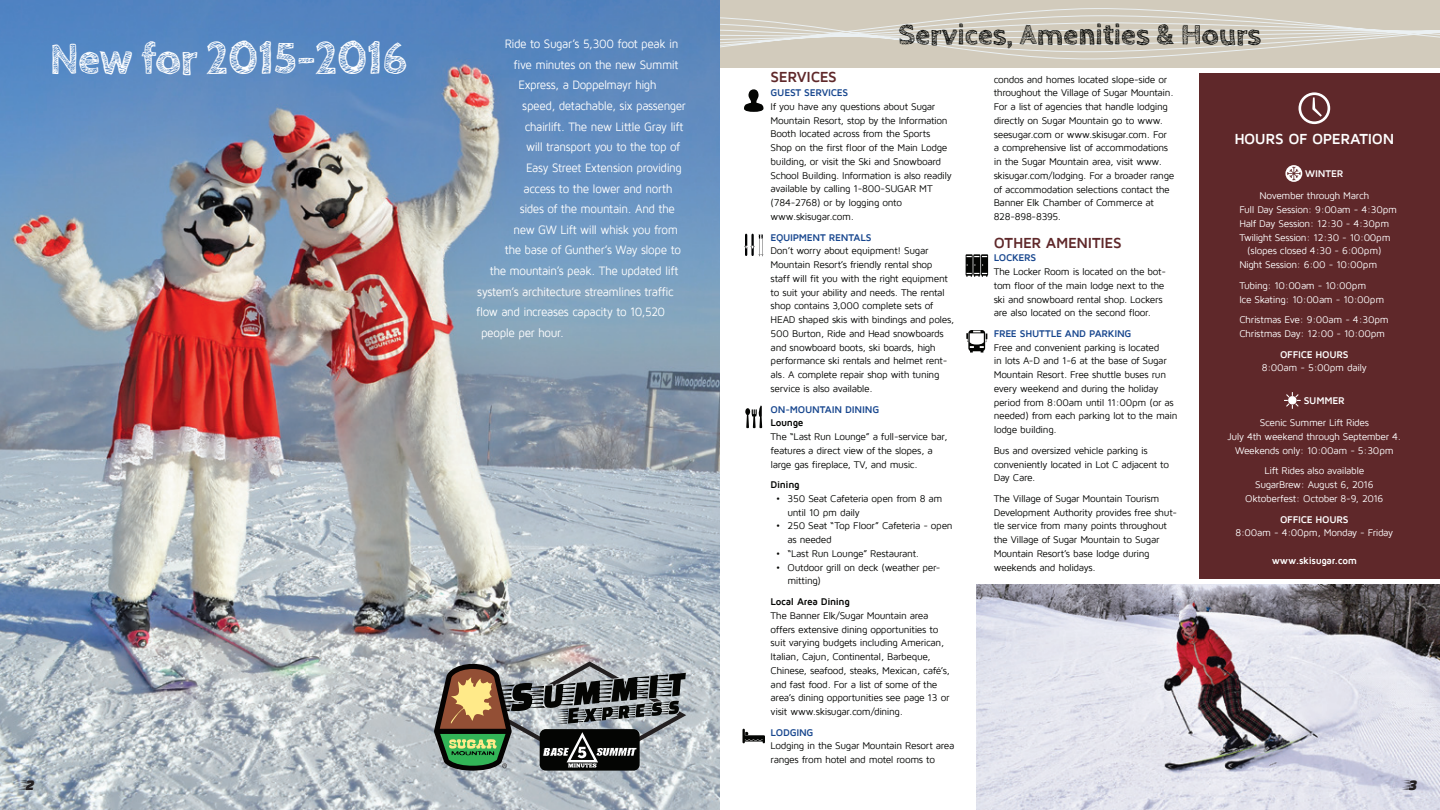
<style>
.page{position:relative;width:1440px;height:810px;background:#fff}
.page>*{position:absolute;margin:0;border:0;box-sizing:border-box;transform-origin:0 0}
.t1{font:700 45px "Cabin Sketch";letter-spacing:-.02em;color:#fff}
.t2{font:700 30px "Cabin Sketch";color:#040503}
.t3{font:700 15px "Maven Pro";letter-spacing:-.025em;color:#5f282a}
.t4{font:700 15px "Maven Pro";letter-spacing:-.025em;color:#fff}
.t5{font:15px "Faster One";color:#231f20}
.t6{font:12.5px "Maven Pro";letter-spacing:-.035em;color:#fff;scale:.93 1}
.t7{font:10px/13.8px "Maven Pro";letter-spacing:-.035em;color:#040503}
.t8{font:10px/13.8px "Maven Pro";letter-spacing:-.035em;color:#fff}
.t9{font:700 10px "Maven Pro";letter-spacing:-.025em;color:#17468e}
.t10{font:700 10px "Maven Pro";letter-spacing:-.025em;color:#fff}
.t11{font:700 10px "Maven Pro";letter-spacing:-.035em;color:#040503}
</style>
<div class="page">
<div style="left:1199px;top:73px;width:241px;height:506px;background:#5f282a"></div>
<div style="left:720px;top:0;width:720px;height:68px;background:#d2cbbc"></div>
<svg style="left:720px;top:8px;width:720px;height:51px"></svg>
<svg style="left:1285px;top:165px;width:17px;height:17px"></svg>
<svg style="left:1284px;top:392px;width:17px;height:17px"></svg>
<svg style="left:1299px;top:92px;width:31px;height:32px"></svg>
<svg style="left:745px;top:406px;width:17px;height:22px"></svg>
<svg style="left:742px;top:729px;width:23px;height:14px"></svg>
<svg style="left:966px;top:254px;width:22px;height:23px"></svg>
<svg style="left:966px;top:330px;width:21px;height:23px"></svg>
<svg style="left:744px;top:234px;width:19px;height:22px"></svg>
<svg style="left:744px;top:89px;width:20px;height:23px"></svg>
<img style="left:977px;top:584px;width:463px;height:226px">
<img style="left:0;top:0;width:720px;height:810px">
<svg style="left:434px;top:661px;width:252px;height:110px;background:#777a71"></svg>
<h1 class="t1" style="left:50px;top:34px;width:359px">New for 2015-2016</h1>
<p class="t6" style="left:505px;top:37px;width:188px">Ride to Sugar’s 5,300 foot peak in</p>
<p class="t6" style="left:514px;top:58px;width:179px">five minutes on the new Summit</p>
<p class="t6" style="left:519px;top:79px;width:150px">Express, a Doppelmayr high</p>
<p class="t6" style="left:522px;top:99px;width:177px">speed, detachable, six passenger</p>
<p class="t6" style="left:525px;top:120px;width:172px">chairlift. The new Little Gray lift</p>
<p class="t6" style="left:526px;top:141px;width:167px">will transport you to the top of</p>
<p class="t6" style="left:526px;top:161px;width:169px">Easy Street Extension providing</p>
<p class="t6" style="left:524px;top:182px;width:162px">access to the lower and north</p>
<p class="t6" style="left:520px;top:202px;width:168px">sides of the mountain. And the</p>
<p class="t6" style="left:514px;top:223px;width:178px">new GW Lift will whisk you from</p>
<p class="t6" style="left:505px;top:244px;width:191px">the base of Gunther’s Way slope to</p>
<p class="t6" style="left:490px;top:264px;width:204px">the mountain’s peak. The updated lift</p>
<p class="t6" style="left:477px;top:285px;width:213px">system’s architecture streamlines traffic</p>
<p class="t6" style="left:476px;top:306px;width:205px">flow and increases capacity to 10,520</p>
<p class="t6" style="left:481px;top:326px;width:91px">people per hour.</p>
<h2 class="t2" style="left:899px;top:18px;width:364px">Services, Amenities &amp; Hours</h2>
<h3 class="t3" style="left:771px;top:69px;width:68px">SERVICES</h3>
<p class="t9" style="left:771px;top:88px;width:79px">GUEST SERVICES</p>
<p class="t7" style="left:771px;top:100px;width:183px">If you have any questions about Sugar Mountain Resort, stop by the Information Booth located across from the Sports Shop on the first floor of the Main Lodge building, or visit the Ski and Snowboard School Building. Information is also readily available by calling 1-800-SUGAR MT (784-2768) or by logging onto www.skisugar.com.</p>
<p class="t9" style="left:771px;top:232px;width:103px">EQUIPMENT RENTALS</p>
<p class="t7" style="left:771px;top:244px;width:185px">Don’t worry about equipment! Sugar Mountain Resort’s friendly rental shop<br>staff will fit you with the right equipment to suit your ability and needs. The rental shop contains 3,000 complete sets of HEAD shaped skis with bindings and poles, 500 Burton, Ride and Head snowboards and snowboard boots, ski boards, high performance ski rentals and helmet rent&shy;als. A complete repair shop with tuning service is also available.</p>
<p class="t9" style="left:771px;top:404px;width:110px">ON-MOUNTAIN DINING</p>
<p class="t11" style="left:771px;top:418px;width:34px">Lounge</p>
<p class="t7" style="left:771px;top:430px;width:178px">The “Last Run Lounge” a full-service bar, features a direct view of the slopes, a large gas fireplace, TV, and music.</p>
<p class="t11" style="left:771px;top:479px;width:31px">Dining</p>
<p class="t7" style="left:787px;top:492px;width:156px;text-indent:-11px">• 350 Seat Cafeteria open from 8 am until 10 pm daily</p>
<p class="t7" style="left:787px;top:519px;width:167px;text-indent:-11px">• 250 Seat “Top Floor” Cafeteria - open as needed</p>
<p class="t7" style="left:776px;top:547px;width:144px">• “Last Run Lounge” Restaurant.</p>
<p class="t7" style="left:787px;top:561px;width:155px;text-indent:-11px">• Outdoor grill on deck (weather per&shy;mitting)</p>
<p class="t11" style="left:771px;top:596px;width:81px">Local Area Dining</p>
<p class="t7" style="left:771px;top:609px;width:181px">The Banner Elk/Sugar Mountain area offers extensive dining opportunities to suit varying budgets including American, Italian, Cajun, Continental, Barbeque, Chinese, seafood, steaks, Mexican, café’s, and fast food. For a list of some of the area’s dining opportunities see page 13 or visit www.skisugar.com/dining.</p>
<p class="t9" style="left:771px;top:727px;width:44px">LODGING</p>
<p class="t7" style="left:771px;top:739px;width:185px">Lodging in the Sugar Mountain Resort area ranges from hotel and motel rooms to</p>
<p class="t7" style="left:994px;top:72px;width:182px">condos and homes located slope-side or throughout the Village of Sugar Mountain.<br>For a list of agencies that handle lodging directly on Sugar Mountain go to www. seesugar.com or www.skisugar.com. For a comprehensive list of accommodations in the Sugar Mountain area, visit www. skisugar.com/lodging. For a broader range of accommodation selections contact the Banner Elk Chamber of Commerce at 828-898-8395.</p>
<h3 class="t3" style="left:994px;top:234px;width:130px">OTHER AMENITIES</h3>
<p class="t9" style="left:994px;top:253px;width:44px">LOCKERS</p>
<p class="t7" style="left:994px;top:265px;width:174px">The Locker Room is located on the bot&shy;tom floor of the main lodge next to the ski and snowboard rental shop. Lockers are also located on the second floor.</p>
<p class="t9" style="left:994px;top:328px;width:139px">FREE SHUTTLE AND PARKING</p>
<p class="t7" style="left:994px;top:341px;width:185px">Free and convenient parking is located<br>in lots A-D and 1-6 at the base of Sugar Mountain Resort. Free shuttle buses run every weekend and during the holiday period from 8:00am until 11:00pm (or as needed) from each parking lot to the main lodge building.</p>
<p class="t7" style="left:994px;top:444px;width:177px">Bus and oversized vehicle parking is conveniently located in Lot C adjacent to<br>Day Care.</p>
<p class="t7" style="left:994px;top:492px;width:185px">The Village of Sugar Mountain Tourism Development Authority provides free shut&shy;tle service from many points throughout the Village of Sugar Mountain to Sugar Mountain Resort’s base lodge during weekends and holidays.</p>
<h3 class="t4" style="left:1234px;top:131px;width:162px">HOURS OF OPERATION</h3>
<p class="t10" style="left:1305px;top:168px;width:40px">WINTER</p>
<p class="t8" style="left:1259px;top:189px;width:111px">November through March</p>
<p class="t8" style="left:1239px;top:203px;width:159px">Full Day Session: 9:00am - 4:30pm</p>
<p class="t8" style="left:1239px;top:217px;width:151px">Half Day Session: 12:30 - 4:30pm</p>
<p class="t8" style="left:1239px;top:231px;width:153px">Twilight Session: 12:30 - 10:00pm</p>
<p class="t8" style="left:1247px;top:244px;width:136px">(slopes closed 4:30 - 6:00pm)</p>
<p class="t8" style="left:1239px;top:258px;width:139px">Night Session: 6:00 - 10:00pm</p>
<p class="t8" style="left:1239px;top:279px;width:146px">Tubing: 10:00am - 10:00pm<br>Ice Skating: 10:00am - 10:00pm</p>
<p class="t8" style="left:1239px;top:313px;width:151px">Christmas Eve: 9:00am - 4:30pm<br>Christmas Day: 12:00 - 10:00pm</p>
<p class="t10" style="left:1280px;top:349px;width:70px">OFFICE HOURS</p>
<p class="t8" style="left:1262px;top:361px;width:106px">8:00am - 5:00pm daily</p>
<p class="t10" style="left:1304px;top:395px;width:43px">SUMMER</p>
<p class="t8" style="left:1228px;top:416px;width:175px;text-align:center">Scenic Summer Lift Rides<br>July 4th weekend through September 4.<br>Weekends only: 10:00am - 5:30pm</p>
<p class="t8" style="left:1245px;top:464px;width:140px;text-align:center">Lift Rides also available<br>SugarBrew: August 6, 2016<br>Oktoberfest: October 8-9, 2016</p>
<p class="t10" style="left:1280px;top:514px;width:70px">OFFICE HOURS</p>
<p class="t8" style="left:1236px;top:526px;width:159px">8:00am - 4:00pm, Monday - Friday</p>
<p class="t10" style="left:1272px;top:555px;width:87px">www.skisugar.com</p>
<h3 class="t5" style="left:22px;top:776px;width:14px">2</h3>
<h3 class="t5" style="left:1406px;top:776px;width:13px">3</h3>
</div>
